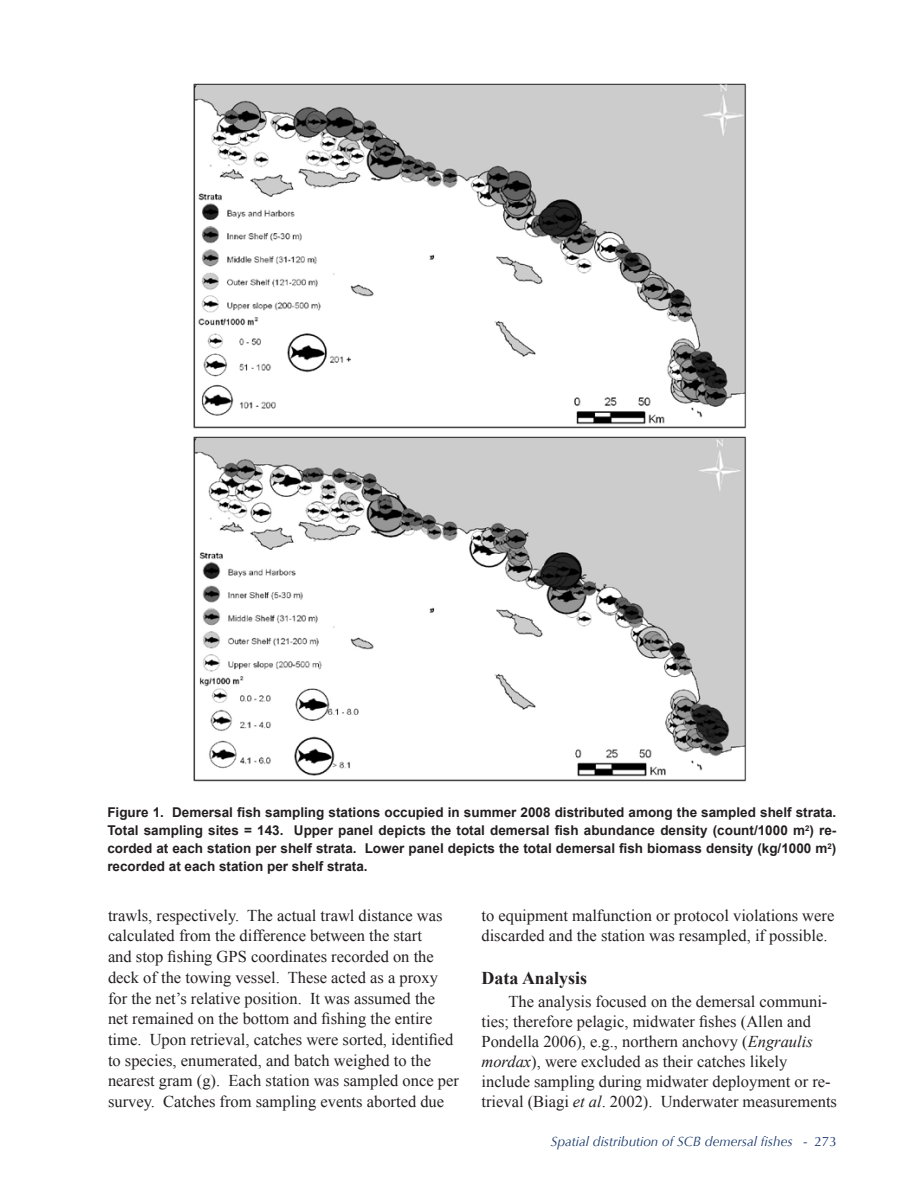
<style>
.page{position:relative;width:918px;height:1188px;background:#fff}
.page>*{position:absolute;margin:0;border:0;box-sizing:border-box;transform-origin:0 0}
.t1{font:700 18px "Times New Roman";color:#231f20}
.t2{font:16.5px/20.7px "Times New Roman";color:#231f20}
.t3{font:700 13.5px/18px "Arial";color:#231f20;text-align:justify}
.t4{font:italic 13.5px "Optima";color:#1b3b6e}
.s1{font-style:italic}
.s2{font-style:normal}
</style>
<div class="page">
<img style="left:193px;top:83px;width:554px;height:699px">
<p class="t3" style="left:107px;top:804px;width:731px">Figure 1. Demersal fish sampling stations occupied in summer 2008 distributed among the sampled shelf strata.<br>Total sampling sites = 143. Upper panel depicts the total demersal fish abundance density (count/1000 m<sup>2</sup>) re&shy;corded at each station per shelf strata. Lower panel depicts the total demersal fish biomass density (kg/1000 m<sup>2</sup>) recorded at each station per shelf strata.</p>
<p class="t2" style="left:108px;top:905px;width:352px">trawls, respectively. The actual trawl distance was calculated from the difference between the start<br>and stop fishing GPS coordinates recorded on the deck of the towing vessel. These acted as a proxy for the net’s relative position. It was assumed the net remained on the bottom and fishing the entire time. Upon retrieval, catches were sorted, identified to species, enumerated, and batch weighed to the nearest gram (g). Each station was sampled once per survey. Catches from sampling events aborted due</p>
<p class="t2" style="left:481px;top:905px;width:354px;line-height:20px">to equipment malfunction or protocol violations were discarded and the station was resampled, if possible.</p>
<p class="t1" style="left:482px;top:966px;width:107px">Data Analysis</p>
<p class="t2" style="left:482px;top:992px;width:357px;line-height:20px;text-indent:27px">The analysis focused on the demersal communi&shy;ties; therefore pelagic, midwater fishes (Allen and Pondella 2006), e.g., northern anchovy (<span class="s1">Engraulis mordax</span>), were excluded as their catches likely include sampling during midwater deployment or re&shy;trieval (Biagi <span class="s1">et al</span>. 2002). Underwater measurements</p>
<p class="t4" style="left:551px;top:1134px;width:288px">Spatial distribution of SCB demersal fishes <span class="s2">- 273</span></p>
</div>
